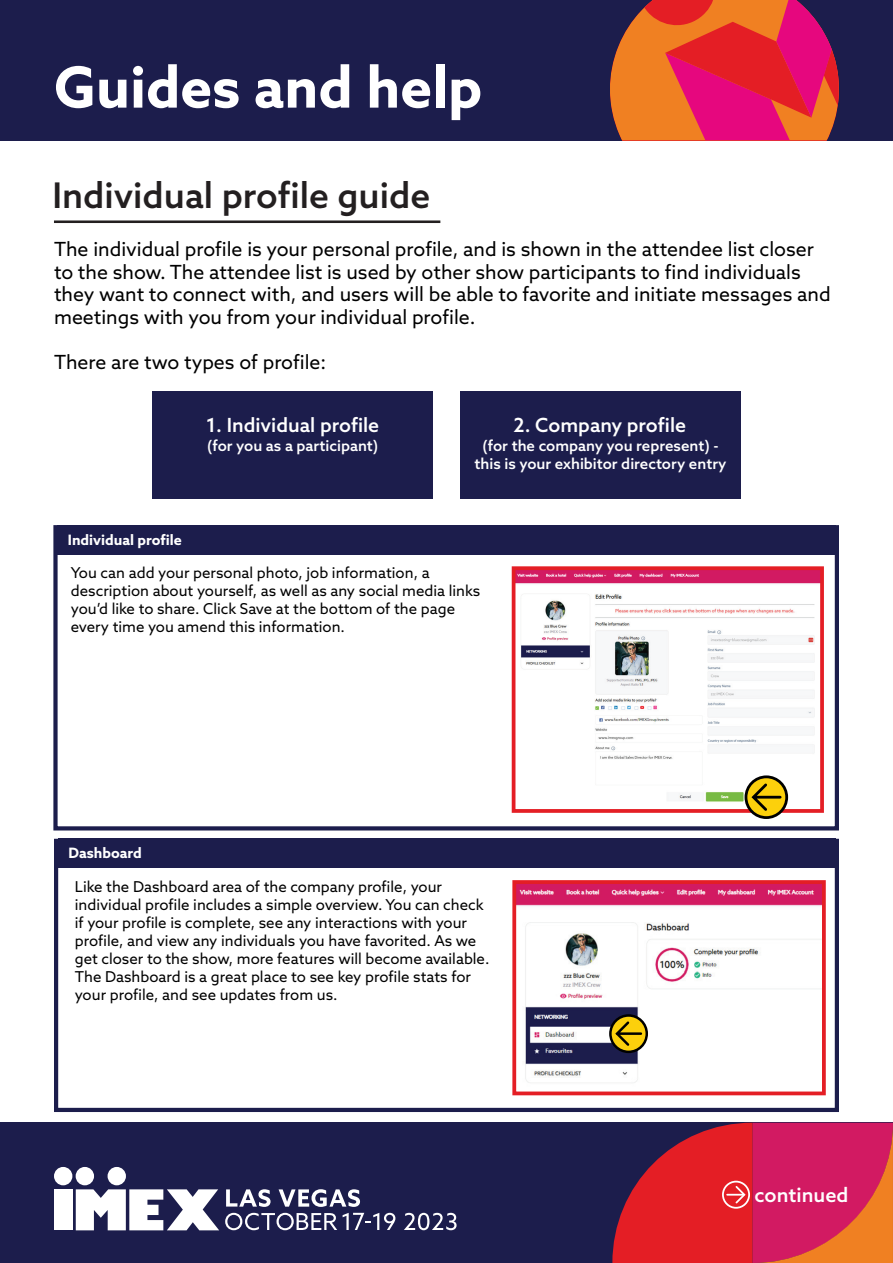
<style>
.page{position:relative;width:893px;height:1263px;background:#fff}
.page>*{position:absolute;margin:0;border:0;box-sizing:border-box;transform-origin:0 0}
.t1{font:700 56.85px "Azo Sans";color:#fff}
.t2{font:500 35.4px "Azo Sans";color:#231f20}
.t3{font:500 19.8px "Azo Sans";color:#fff}
.t4{font:19.5px/22.5px "Azo Sans";color:#000}
.t5{font:500 19.5px "Azo Sans";color:#fff}
.t6{font:15px/18px "Azo Sans";color:#000}
.t7{font:500 15px/18px "Azo Sans";color:#fff;text-align:center}
.t8{font:700 14.25px "Azo Sans";color:#fff}
</style>
<div class="page">
<div style="left:54px;top:839px;width:785px;height:273px;border:4px solid #1c1d4c"></div>
<div style="left:58px;top:839px;width:777px;height:29px;background:#1c1d4c"></div>
<div style="left:53px;top:525px;width:786px;height:305px;border:4px solid #1c1d4c"></div>
<div style="left:57px;top:525px;width:778px;height:29px;background:#1c1d4c"></div>
<div style="left:460px;top:391px;width:281px;height:108px;background:#1c1d4c"></div>
<div style="left:153px;top:391px;width:280px;height:108px;background:#1c1d4c"></div>
<div style="left:0;top:0;width:893px;height:140px;background:#1c1d4c"></div>
<svg style="left:610px;top:0;width:229px;height:140px;background:#d83f3f"></svg>
<div style="left:0;top:1123px;width:893px;height:140px;background:#1c1d4c"></div>
<svg style="left:225px;top:1213px;width:112px;height:17px"></svg>
<svg style="left:404px;top:1213px;width:53px;height:17px"></svg>
<svg style="left:343px;top:1213px;width:52px;height:17px"></svg>
<svg style="left:226px;top:1189px;width:45px;height:18px"></svg>
<svg style="left:279px;top:1189px;width:81px;height:18px"></svg>
<div style="left:54px;top:1189px;width:18px;height:41px;background:#fff"></div>
<div style="left:54px;top:1167px;width:18px;height:18px;background:#fff;border-radius:50%"></div>
<div style="left:108px;top:1167px;width:18px;height:18px;background:#fff;border-radius:50%"></div>
<svg style="left:76px;top:1189px;width:143px;height:41px"></svg>
<div style="left:76px;top:1167px;width:18px;height:18px;background:#fff;border-radius:50%"></div>
<hr style="left:54px;top:220px;width:386px;height:3px;background:#231f20">
<img style="left:517px;top:571px;width:302px;height:231px">
<div style="left:512px;top:566px;width:312px;height:247px;border:4px solid #e41e25"></div>
<svg style="left:743px;top:774px;width:46px;height:45px"></svg>
<svg style="left:612px;top:1123px;width:281px;height:140px;background:#c82741"></svg>
<img style="left:517px;top:885px;width:304px;height:198px">
<div style="left:512px;top:880px;width:314px;height:215px;border:4px solid #e41e25"></div>
<svg style="left:608px;top:1013px;width:41px;height:41px;background:#9a8635"></svg>
<h1 class="t1" style="left:54px;top:50px;width:430px">Guides and help</h1>
<h2 class="t2" style="left:52px;top:172px;width:379px">Individual profile guide</h2>
<p class="t4" style="left:54px;top:238px;width:778px">The individual profile is your personal profile, and is shown in the attendee list closer to the show. The attendee list is used by other show participants to find individuals they want to connect with, and users will be able to favorite and initiate messages and meetings with you from your individual profile.</p>
<h3 class="t4" style="left:54px;top:350px;width:274px">There are two types of profile:</h3>
<p class="t8" style="left:68px;top:530px;width:116px">Individual profile</p>
<h3 class="t5" style="left:206px;top:412px;width:175px">1. Individual profile</h3>
<h3 class="t5" style="left:514px;top:412px;width:174px">2. Company profile</h3>
<p class="t7" style="left:207px;top:437px;width:173px">(for you as a participant)</p>
<p class="t7" style="left:475px;top:437px;width:253px">(for the company you represent) - this is your exhibitor directory entry</p>
<p class="t6" style="left:71px;top:563px;width:411px">You can add your personal photo, job information, a description about yourself, as well as any social media links you’d like to share. Click Save at the bottom of the page every time you amend this information.</p>
<p class="t8" style="left:68px;top:844px;width:75px">Dashboard</p>
<p class="t6" style="left:75px;top:877px;width:416px">Like the Dashboard area of the company profile, your individual profile includes a simple overview. You can check if your profile is complete, see any interactions with your profile, and view any individuals you have favorited. As we get closer to the show, more features will become available.<br>The Dashboard is a great place to see key profile stats for your profile, and see updates from us.</p>
<h3 class="t3" style="left:755px;top:1182px;width:95px">continued</h3>
</div>
